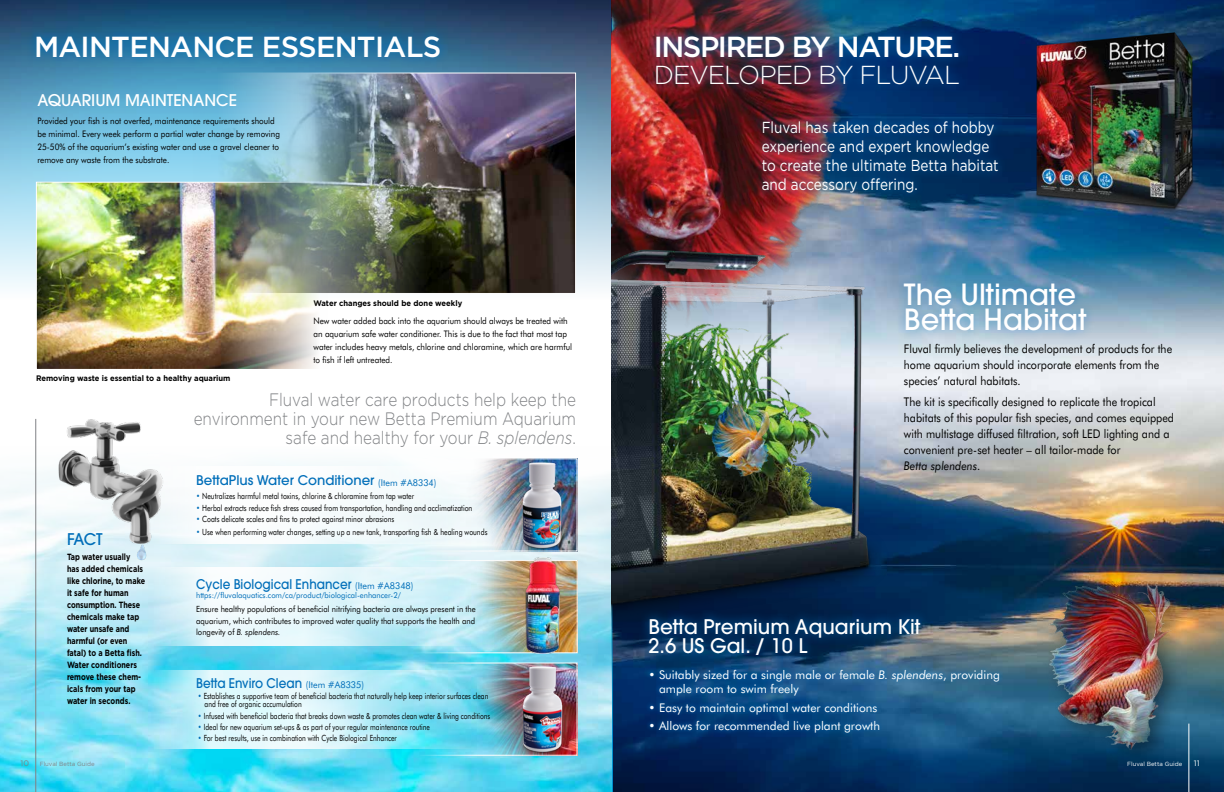
<style>
.page{position:relative;width:1224px;height:792px;background:#fff}
.page>*{position:absolute;margin:0;border:0;box-sizing:border-box;transform-origin:0 0}
.t1{font:500 29px/25px "Avant Garde";color:#fff}
.t2{font:500 29px "Gotham";letter-spacing:-.025em;color:#fff}
.t3{font:500 29px "Gotham";letter-spacing:-.05em;color:#fff}
.t4{font:300 26px "Gotham";letter-spacing:-.04em;color:#fff}
.t5{font:500 20px/19px "Avant Garde";color:#fff}
.t6{font:300 18px/19px "Gotham";color:#808285;text-align:right;scale:.85 1}
.t7{font:500 16px "Avant Garde";color:#fff}
.t8{font:500 16px "Avant Garde";color:#006eb9}
.t9{font:15.9px/19px "Gotham";color:#fff;scale:.85 1}
.t10{font:500 13.3px "Avant Garde";color:#006eb9;scale:.9 1}
.t11{font:500 13.3px "Avant Garde";color:#006eb9}
.t12{font:12px/16px "Futura BT";color:#000;scale:.9 1}
.t13{font:12px/14px "Futura BT";color:#fff}
.t14{font:9px/13px "Futura BT";color:#000;scale:.9 1}
.t15{font:700 9px/12px "Gotham";color:#000;scale:.8 1}
.t16{font:8.6px/8.6px "Futura BT";color:#000;scale:.78 1}
.t17{font:8.6px "Futura BT";color:#000;scale:.8 1}
.t18{font:8.6px/11.4px "Futura BT";color:#000;text-align:justify;scale:.9 1}
.t19{font:700 8px "Gotham";color:#000;scale:.95 1}
.t20{font:8px "Futura BT";color:#006eb9;scale:.95 1}
.t21{font:8px "Gotham";color:#808285}
.t22{font:8px "Gotham";color:#fff}
.t23{font:6px "Gotham";color:#808285}
.t24{font:6px "Gotham";color:#fff}
.s1{font-style:italic}
.s2{font-family:"Futura BT";font-weight:400;font-size:9.4px}
.s3{color:#006eb9}
</style>
<div class="page">
<img style="left:35px;top:0;width:1189px;height:792px">
<img style="left:0;top:437px;width:612px;height:355px">
<img style="left:0;top:0;width:612px;height:417px">
<hr style="left:36px;top:419px;width:1px;height:373px;background:#808285">
<svg style="left:27px;top:26px;width:423px;height:41px;background:#25709e"></svg>
<img style="left:53px;top:419px;width:112px;height:149px">
<img style="left:194px;top:75px;width:380px;height:217px">
<div style="left:192px;top:73px;width:384px;height:221px;border:1px solid #fff"></div>
<img style="left:38px;top:184px;width:288px;height:184px">
<div style="left:36px;top:182px;width:292px;height:188px;border:1px solid #fff"></div>
<hr style="left:1189px;top:724px;width:1px;height:68px;background:#fff">
<img style="left:1019px;top:27px;width:191px;height:196px">
<div style="left:895px;top:274px;width:201px;height:67px;background:#006eb9;opacity:.5"></div>
<svg style="left:640px;top:609px;width:290px;height:55px;background:#284f72"></svg>
<svg style="left:646px;top:665px;width:358px;height:72px;background:#165286"></svg>
<img style="left:415px;top:665px;width:161px;height:89px">
<img style="left:517px;top:662px;width:51px;height:97px">
<img style="left:415px;top:562px;width:161px;height:89px">
<div style="left:413px;top:560px;width:165px;height:93px;border:1px solid #fff"></div>
<img style="left:524px;top:558px;width:37px;height:96px">
<img style="left:415px;top:460px;width:161px;height:90px">
<div style="left:413px;top:458px;width:165px;height:94px;border:1px solid #fff"></div>
<img style="left:517px;top:458px;width:51px;height:96px">
<img style="left:143px;top:568px;width:341px;height:77px">
<img style="left:143px;top:466px;width:341px;height:78px">
<img style="left:143px;top:671px;width:341px;height:77px">
<img style="left:612px;top:0;width:267px;height:227px">
<img style="left:753px;top:111px;width:254px;height:91px">
<img style="left:646px;top:26px;width:322px;height:68px">
<img style="left:612px;top:227px;width:304px;height:425px">
<img style="left:708px;top:391px;width:71px;height:93px">
<div style="left:1044px;top:579px;width:147px;height:189px;background:#000;opacity:.45"></div>
<img style="left:1039px;top:582px;width:139px;height:168px">
<h1 class="t2" style="left:34px;top:30px;width:409px">MAINTENANCE ESSENTIALS</h1>
<h3 class="t7" style="left:37px;top:91px;width:201px">AQUARIUM MAINTENANCE</h3>
<p class="t14" style="left:37px;top:114px;width:271px">Provided your fish is not overfed, maintenance requirements should be minimal. Every week perform a partial water change by removing 25-50% of the aquarium’s existing water and use a gravel cleaner to remove any waste from the substrate.</p>
<p class="t19" style="left:36px;top:373px;width:206px">Removing waste is essential to a healthy aquarium</p>
<p class="t19" style="left:314px;top:298px;width:158px">Water changes should be done weekly</p>
<p class="t14" style="left:314px;top:314px;width:289px">New water added back into the aquarium should always be treated with an aquarium safe water conditioner. This is due to the fact that most tap water includes heavy metals, chlorine and chloramine, which are harmful to fish if left untreated.</p>
<h3 class="t8" style="left:67px;top:529px;width:37px">FACT</h3>
<p class="t15" style="left:67px;top:551px;width:99px">Tap water usually<br>has added chemicals like chlorine, to make it safe for human consumption. These chemicals make tap water unsafe and harmful (or even fatal) to a Betta fish.<br>Water conditioners remove these chem&shy;icals from your tap water in seconds.</p>
<p class="t21" style="left:21px;top:759px;width:10px">10</p>
<p class="t23" style="left:40px;top:760px;width:56px">Fluval Betta Guide</p>
<h3 class="t6" style="left:194px;top:390px;width:451px">Fluval water care products help keep the environment in your new Betta Premium Aquarium safe and healthy for your <span class="s1">B. splendens</span>.</h3>
<h3 class="t11" style="left:196px;top:472px;width:242px">BettaPlus Water Conditioner <span class="s2">(Item #A8334)</span></h3>
<p class="t17" style="left:196px;top:491px;width:274px"><span class="s3">•</span> Neutralizes harmful metal toxins, chlorine &amp; chloramine from tap water</p>
<p class="t17" style="left:196px;top:503px;width:347px"><span class="s3">•</span> Herbal extracts reduce fish stress caused from transportation, handling and acclimatization</p>
<p class="t17" style="left:196px;top:514px;width:249px"><span class="s3">•</span> Coats delicate scales and fins to protect against minor abrasions</p>
<p class="t17" style="left:196px;top:526px;width:366px"><span class="s3">•</span> Use when performing water changes, setting up a new tank, transporting fish &amp; healing wounds</p>
<h3 class="t10" style="left:196px;top:576px;width:243px">Cycle Biological Enhancer <span class="s2">(Item #A8348)</span></h3>
<p class="t20" style="left:196px;top:591px;width:217px">https://fluvalaquatics.com/ca/product/biological-enhancer-2/</p>
<p class="t18" style="left:196px;top:604px;width:312px">Ensure healthy populations of beneficial nitrifying bacteria are always present in the aquarium, which contributes to improved water quality that supports the health and longevity of <span class="s1">B. splendens.</span></p>
<h3 class="t10" style="left:196px;top:675px;width:188px">Betta Enviro Clean <span class="s2">(Item #A8335)</span></h3>
<p class="t16" style="left:205px;top:691px;width:365px;text-indent:-7px"><span class="s3">•</span> Establishes a supportive team of beneficial bacteria that naturally help keep interior surfaces clean and free of organic accumulation</p>
<p class="t16" style="left:198px;top:711px;width:377px"><span class="s3">•</span> Infused with beneficial bacteria that breaks down waste &amp; promotes clean water &amp; living conditions</p>
<p class="t16" style="left:198px;top:723px;width:299px"><span class="s3">•</span> Ideal for new aquarium set-ups &amp; as part of your regular maintenance routine</p>
<p class="t16" style="left:198px;top:734px;width:257px"><span class="s3">•</span> For best results, use in combination with Cycle Biological Enhancer</p>
<h1 class="t3" style="left:654px;top:30px;width:308px">INSPIRED BY NATURE.</h1>
<h2 class="t4" style="left:654px;top:58px;width:308px">DEVELOPED BY FLUVAL</h2>
<h3 class="t9" style="left:762px;top:117px;width:280px">Fluval has taken decades of hobby experience and expert knowledge to create the ultimate Betta habitat and accessory offering.</h3>
<h1 class="t1" style="left:904px;top:282px;width:184px">The Ultimate<br>Betta Habitat</h1>
<h3 class="t12" style="left:904px;top:341px;width:300px">Fluval firmly believes the development of products for the home aquarium should incorporate elements from the species’ natural habitats.</h3>
<p class="t12" style="left:904px;top:393px;width:302px">The kit is specifically designed to replicate the tropical habitats of this popular fish species, and comes equipped with multistage diffused filtration, soft LED lighting and a convenient pre-set heater – all tailor-made for<br><span class="s1">Betta splendens</span>.</p>
<h3 class="t5" style="left:649px;top:617px;width:273px">Betta Premium Aquarium Kit<br>2.6 US Gal. / 10 L</h3>
<h3 class="t13" style="left:659px;top:668px;width:342px;text-indent:-11px">• Suitably sized for a single male or female <span class="s1">B. splendens</span>, providing ample room to swim freely</h3>
<h3 class="t13" style="left:649px;top:700px;width:230px">• Easy to maintain optimal water conditions</h3>
<h3 class="t13" style="left:649px;top:719px;width:233px">• Allows for recommended live plant growth</h3>
<p class="t24" style="left:1127px;top:760px;width:56px">Fluval Betta Guide</p>
<p class="t22" style="left:1194px;top:759px;width:7px">11</p>
</div>
